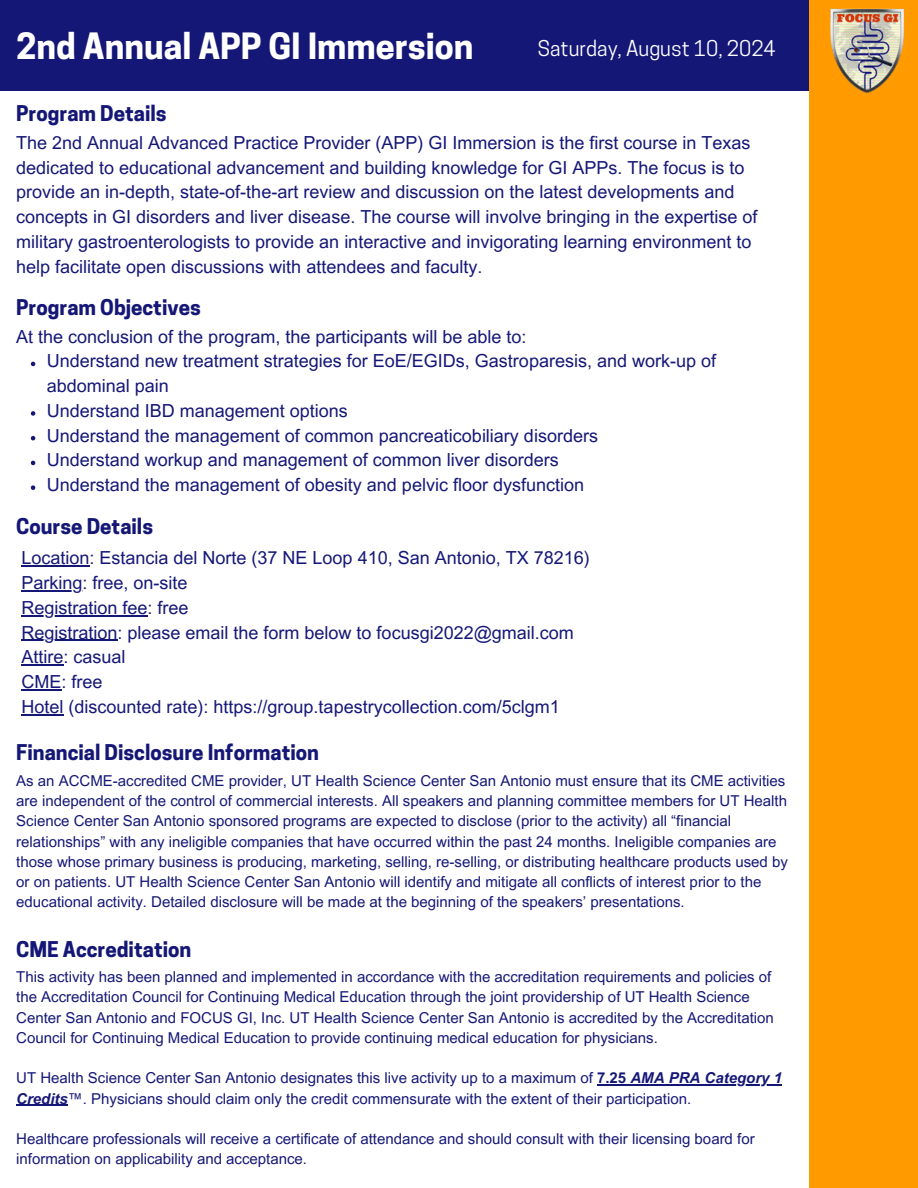
<style>
.page{position:relative;width:918px;height:1188px;background:#fff}
.page>*{position:absolute;margin:0;border:0;box-sizing:border-box;transform-origin:0 0}
.t1{font:700 34.05px "Cooper Hewitt";color:#fff}
.t2{font:700 20.4px "Cooper Hewitt";color:#151777}
.t3{font:20.4px "Cooper Hewitt";color:#fff}
.t4{font:18px/24.8px "Arial MT Pro";color:#151777}
.t5{font:15px/20.2px "Arial MT Pro";color:#151777}
.s1{font-weight:700}
.s2{font-weight:700;font-style:italic}
</style>
<div class="page">
<div style="left:809px;top:0;width:109px;height:1188px;background:#ff9a00"></div>
<img style="left:830px;top:9px;width:74px;height:84px">
<div style="left:0;top:0;width:809px;height:90px;background:#151777"></div>
<svg style="left:31px;top:362px;width:4px;height:4px"></svg>
<svg style="left:31px;top:411px;width:4px;height:5px"></svg>
<svg style="left:31px;top:436px;width:4px;height:4px"></svg>
<svg style="left:31px;top:461px;width:4px;height:4px"></svg>
<svg style="left:31px;top:485px;width:4px;height:5px"></svg>
<hr style="left:22px;top:566px;width:68px;height:1px;background:#151777">
<hr style="left:22px;top:590px;width:61px;height:1px;background:#151777">
<hr style="left:22px;top:615px;width:126px;height:1px;background:#151777">
<hr style="left:22px;top:640px;width:96px;height:1px;background:#151777">
<hr style="left:22px;top:665px;width:42px;height:1px;background:#151777">
<hr style="left:22px;top:689px;width:40px;height:1px;background:#151777">
<hr style="left:22px;top:714px;width:42px;height:1px;background:#151777">
<hr style="left:597px;top:1085px;width:33px;height:1px;background:#151777">
<hr style="left:630px;top:1085px;width:152px;height:1px;background:#151777">
<hr style="left:16px;top:1105px;width:52px;height:1px;background:#151777">
<h2 class="t1" style="left:16px;top:33px;width:459px">2nd Annual APP GI Immersion</h2>
<h2 class="t3" style="left:538px;top:41px;width:240px">Saturday, August 10, 2024</h2>
<h3 class="t2" style="left:16px;top:106px;width:152px">Program Details</h3>
<h2 class="t4" style="left:16px;top:132px;width:743px">The 2nd Annual Advanced Practice Provider (APP) GI Immersion is the first course in Texas dedicated to educational advancement and building knowledge for GI APPs. The focus is to provide an in-depth, state-of-the-art review and discussion on the latest developments and concepts in GI disorders and liver disease. The course will involve bringing in the expertise of military gastroenterologists to provide an interactive and invigorating learning environment to help facilitate open discussions with attendees and faculty.</h2>
<h3 class="t2" style="left:16px;top:300px;width:186px">Program Objectives</h3>
<p class="t4" style="left:16px;top:326px;width:512px">At the conclusion of the program, the participants will be able to:</p>
<p class="t4" style="left:47px;top:351px;width:671px">Understand new treatment strategies for EoE/EGIDs, Gastroparesis, and work-up of abdominal pain</p>
<p class="t4" style="left:47px;top:400px;width:303px">Understand IBD management options</p>
<p class="t4" style="left:47px;top:425px;width:553px">Understand the management of common pancreaticobiliary disorders</p>
<p class="t4" style="left:47px;top:450px;width:514px">Understand workup and management of common liver disorders</p>
<h2 class="t4" style="left:47px;top:475px;width:539px">Understand the management of obesity and pelvic floor dysfunction</h2>
<h3 class="t2" style="left:16px;top:518px;width:138px">Course Details</h3>
<h2 class="t4" style="left:22px;top:548px;width:570px">Location: Estancia del Norte (37 NE Loop 410, San Antonio, TX 78216)</h2>
<p class="t4" style="left:22px;top:573px;width:168px">Parking: free, on-site</p>
<h2 class="t4" style="left:22px;top:598px;width:169px">Registration fee: free</h2>
<p class="t4" style="left:22px;top:622px;width:554px">Registration: please email the form below to focusgi2022@gmail.com Attire: casual<br>CME: free<br>Hotel (discounted rate): https://group.tapestrycollection.com/5clgm1</p>
<p class="t2" style="left:16px;top:745px;width:304px">Financial Disclosure Information</p>
<p class="t5" style="left:16px;top:772px;width:773px">As an ACCME-accredited CME provider, UT Health Science Center San Antonio must ensure that its CME activities are independent of the control of commercial interests. All speakers and planning committee members for UT Health Science Center San Antonio sponsored programs are expected to disclose (prior to the activity) all “financial relationships” with any ineligible companies that have occurred within the past 24 months. Ineligible companies are those whose primary business is producing, marketing, selling, re-selling, or distributing healthcare products used by or on patients. UT Health Science Center San Antonio will identify and mitigate all conflicts of interest prior to the educational activity. Detailed disclosure will be made at the beginning of the speakers’ presentations.</p>
<p class="t2" style="left:16px;top:941px;width:177px">CME Accreditation</p>
<p class="t5" style="left:16px;top:969px;width:759px">This activity has been planned and implemented in accordance with the accreditation requirements and policies of the Accreditation Council for Continuing Medical Education through the joint providership of UT Health Science Center San Antonio and FOCUS GI, Inc. UT Health Science Center San Antonio is accredited by the Accreditation Council for Continuing Medical Education to provide continuing medical education for physicians.</p>
<p class="t5" style="left:16px;top:1070px;width:767px">UT Health Science Center San Antonio designates this live activity up to a maximum of <span class="s1">7.25</span> <span class="s2">AMA PRA Category 1<br>Credits</span>™. Physicians should claim only the credit commensurate with the extent of their participation.</p>
<p class="t5" style="left:16px;top:1131px;width:740px">Healthcare professionals will receive a certificate of attendance and should consult with their licensing board for information on applicability and acceptance.</p>
</div>
